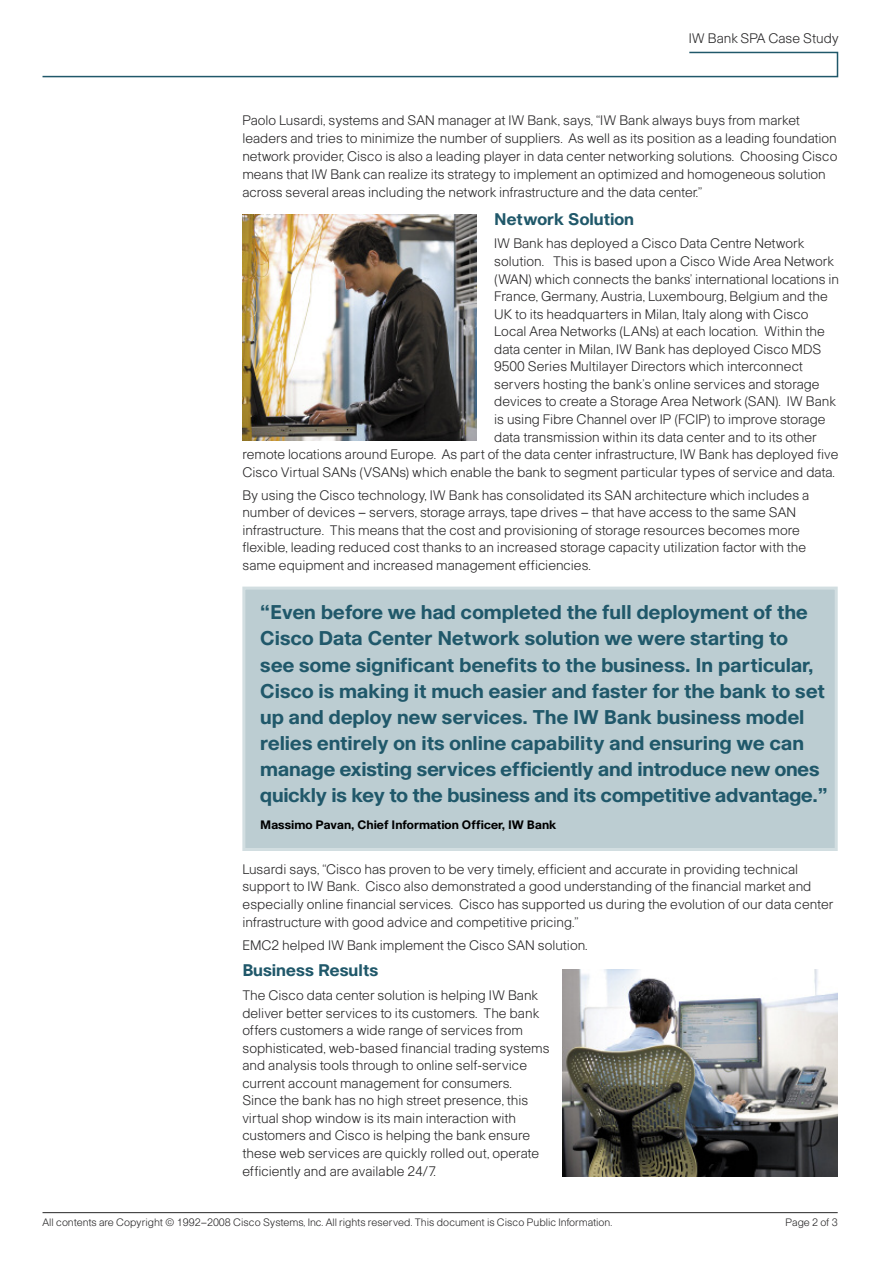
<style>
.page{position:relative;width:893px;height:1263px;background:#fff}
.page>*{position:absolute;margin:0;border:0;box-sizing:border-box;transform-origin:0 0}
.t1{font:700 19.5px/26.1px "Cisco";color:#20586a}
.t2{font:700 16.5px "Cisco";color:#20586a}
.t3{font:300 13.5px/17.5px "Cisco";color:#272627}
.t4{font:700 12px "Cisco";color:#000}
.t5{font:300 10.5px "Cisco";color:#272627}
</style>
<div class="page">
<svg style="left:42px;top:51px;width:797px;height:27px"></svg>
<hr style="left:43px;top:1212px;width:795px;height:1px;background:#272627">
<img style="left:242px;top:214px;width:234px;height:227px">
<img style="left:562px;top:969px;width:276px;height:207px">
<div style="left:245px;top:590px;width:590px;height:258px;background:#bccdd2"></div>
<div style="left:242px;top:587px;width:596px;height:264px;border:3px solid #d2dee1"></div>
<p class="t3" style="left:689px;top:31px;width:152px">IW Bank SPA Case Study</p>
<p class="t3" style="left:242px;top:113px;width:596px;line-height:18px">Paolo Lusardi, systems and SAN manager at IW Bank, says, “IW Bank always buys from market leaders and tries to minimize the number of suppliers. As well as its position as a leading foundation network provider, Cisco is also a leading player in data center networking solutions. Choosing Cisco means that IW Bank can realize its strategy to implement an optimized and homogeneous solution across several areas including the network infrastructure and the data center.”</p>
<p class="t2" style="left:494px;top:213px;width:141px">Network Solution</p>
<p class="t3" style="left:494px;top:236px;width:311px">IW Bank has deployed a Cisco Data Centre Network</p>
<p class="t3" style="left:494px;top:254px;width:341px">solution. This is based upon a Cisco Wide Area Network</p>
<p class="t3" style="left:494px;top:271px;width:346px">(WAN) which connects the banks’ international locations in</p>
<p class="t3" style="left:494px;top:289px;width:335px">France, Germany, Austria, Luxembourg, Belgium and the</p>
<p class="t3" style="left:494px;top:306px;width:316px">UK to its headquarters in Milan, Italy along with Cisco</p>
<p class="t3" style="left:494px;top:324px;width:332px">Local Area Networks (LANs) at each location. Within the</p>
<p class="t3" style="left:494px;top:341px;width:329px">data center in Milan, IW Bank has deployed Cisco MDS</p>
<p class="t3" style="left:494px;top:359px;width:310px">9500 Series Multilayer Directors which interconnect</p>
<p class="t3" style="left:494px;top:377px;width:327px">servers hosting the bank’s online services and storage</p>
<p class="t3" style="left:494px;top:394px;width:343px">devices to create a Storage Area Network (SAN). IW Bank</p>
<p class="t3" style="left:494px;top:412px;width:333px">is using Fibre Channel over IP (FCIP) to improve storage</p>
<p class="t3" style="left:494px;top:429px;width:324px">data transmission within its data center and to its other</p>
<p class="t3" style="left:242px;top:447px;width:597px">remote locations around Europe. As part of the data center infrastructure, IW Bank has deployed five</p>
<p class="t3" style="left:242px;top:464px;width:594px">Cisco Virtual SANs (VSANs) which enable the bank to segment particular types of service and data.</p>
<p class="t3" style="left:242px;top:487px;width:568px">By using the Cisco technology, IW Bank has consolidated its SAN architecture which includes a number of devices – servers, storage arrays, tape drives – that have access to the same SAN infrastructure. This means that the cost and provisioning of storage resources becomes more flexible, leading reduced cost thanks to an increased storage capacity utilization factor with the same equipment and increased management efficiencies.</p>
<p class="t1" style="left:260px;top:601px;width:569px">“Even before we had completed the full deployment of the Cisco Data Center Network solution we were starting to<br>see some significant benefits to the business. In particular, Cisco is making it much easier and faster for the bank to set up and deploy new services. The IW Bank business model relies entirely on its online capability and ensuring we can manage existing services efficiently and introduce new ones quickly is key to the business and its competitive advantage.”</p>
<p class="t4" style="left:260px;top:820px;width:298px">Massimo Pavan, Chief Information Officer, IW Bank</p>
<p class="t3" style="left:242px;top:862px;width:592px">Lusardi says, “Cisco has proven to be very timely, efficient and accurate in providing technical support to IW Bank. Cisco also demonstrated a good understanding of the financial market and especially online financial services. Cisco has supported us during the evolution of our data center infrastructure with good advice and competitive pricing.”</p>
<p class="t3" style="left:242px;top:937px;width:347px">EMC2 helped IW Bank implement the Cisco SAN solution.</p>
<p class="t2" style="left:242px;top:964px;width:137px">Business Results</p>
<p class="t3" style="left:242px;top:988px;width:309px">The Cisco data center solution is helping IW Bank deliver better services to its customers. The bank offers customers a wide range of services from sophisticated, web-based financial trading systems and analysis tools through to online self-service current account management for consumers.<br>Since the bank has no high street presence, this virtual shop window is its main interaction with customers and Cisco is helping the bank ensure these web services are quickly rolled out, operate efficiently and are available 24/7.</p>
<p class="t5" style="left:43px;top:1219px;width:571px">All contents are Copyright © 1992–2008 Cisco Systems, Inc. All rights reserved. This document is Cisco Public Information.</p>
<p class="t5" style="left:786px;top:1219px;width:54px">Page 2 of 3</p>
</div>
